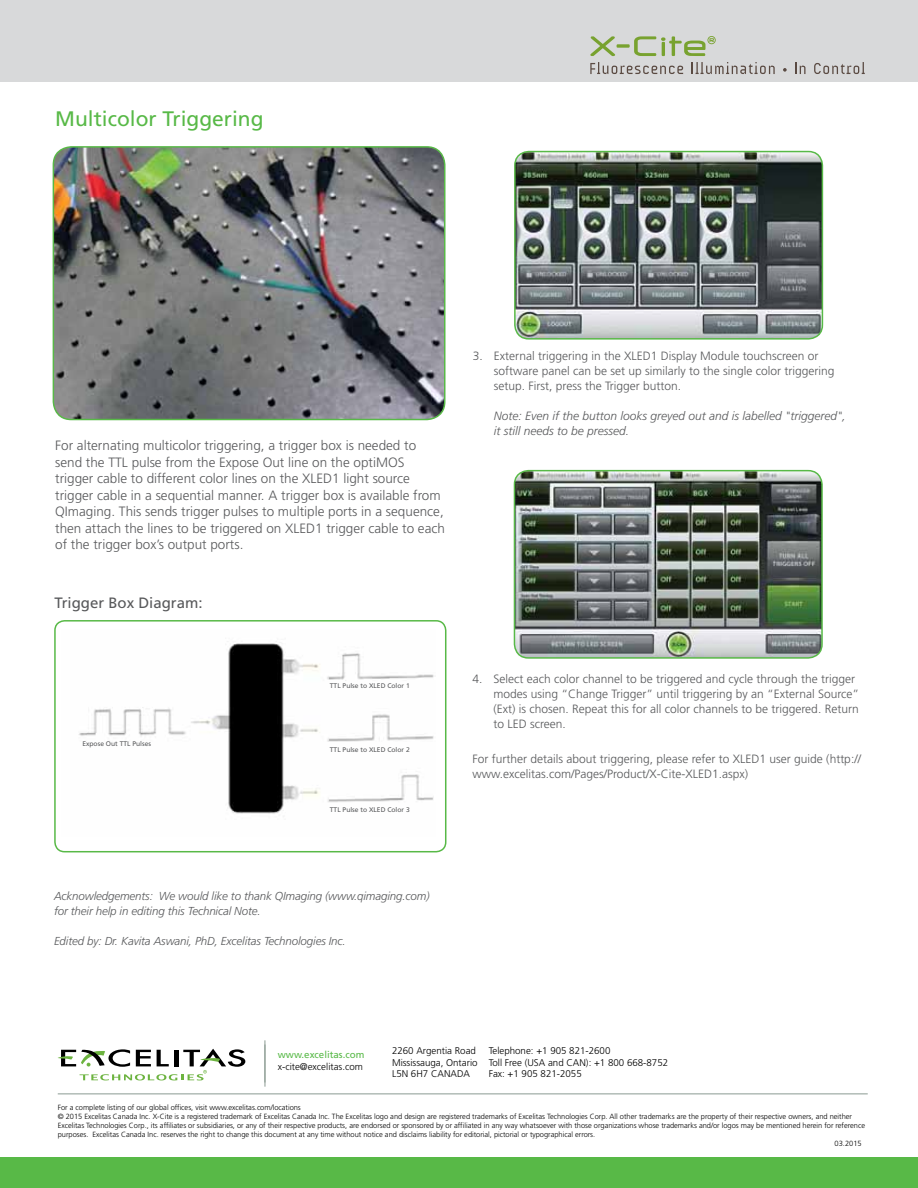
<style>
.page{position:relative;width:918px;height:1188px;background:#fff}
.page>*{position:absolute;margin:0;border:0;box-sizing:border-box;transform-origin:0 0}
.t1{font:21px "Frutiger";color:#58b947}
.t2{font:15px "Frutiger";color:#58595b}
.t3{font:300 13.5px/16.5px "Frutiger";color:#58595b}
.t4{font:300 12px/15px "Frutiger";color:#58595b}
.t5{font:italic 300 12px/15px "Frutiger";color:#58595b}
.t6{font:italic 300 11.55px/14.9px "Frutiger";letter-spacing:-.01em;color:#58595b}
.t7{font:300 9.75px/11.7px "Frutiger LT Std";color:#000}
.t8{font:9.75px "Frutiger LT Std";color:#58b947}
.t9{font:300 7.5px "Frutiger LT Std";letter-spacing:-.005em;color:#000}
.t10{font:6.75px "Frutiger";color:#58595b}
</style>
<div class="page">
<hr style="left:58px;top:1094px;width:810px;height:1px;background:#8b9b92">
<hr style="left:265px;top:1045px;width:1px;height:42px;background:#8b9b92">
<svg style="left:58px;top:1049px;width:187px;height:31px"></svg>
<hr style="left:265px;top:1040px;width:1px;height:42px;background:#8b9b92">
<div style="left:0;top:1158px;width:918px;height:30px;background:#58b947"></div>
<div style="left:0;top:0;width:918px;height:82px;background:#d8d9da"></div>
<svg style="left:590px;top:62px;width:93px;height:12px"></svg>
<svg style="left:692px;top:62px;width:83px;height:12px"></svg>
<svg style="left:783px;top:68px;width:4px;height:4px"></svg>
<svg style="left:795px;top:63px;width:10px;height:11px"></svg>
<svg style="left:814px;top:62px;width:51px;height:12px"></svg>
<svg style="left:590px;top:36px;width:126px;height:20px"></svg>
<img style="left:515px;top:152px;width:307px;height:187px">
<div style="left:514px;top:151px;width:309px;height:189px;border:2px solid #58b947;border-radius:14px"></div>
<img style="left:514px;top:471px;width:308px;height:187px">
<div style="left:514px;top:470px;width:309px;height:189px;border:2px solid #58b947;border-radius:14px"></div>
<img style="left:79px;top:641px;width:355px;height:173px">
<div style="left:54px;top:620px;width:392px;height:232px;border:2px solid #58b947;border-radius:10px"></div>
<img style="left:53px;top:147px;width:392px;height:273px">
<div style="left:53px;top:146px;width:393px;height:274px;border:2px solid #58b947;border-radius:18px"></div>
<h1 class="t1" style="left:55px;top:106px;width:210px">Multicolor Triggering</h1>
<p class="t3" style="left:55px;top:437px;width:391px">For alternating multicolor triggering, a trigger box is needed to send the TTL pulse from the Expose Out line on the optiMOS trigger cable to different color lines on the XLED1 light source trigger cable in a sequential manner. A trigger box is available from QImaging. This sends trigger pulses to multiple ports in a sequence, then attach the lines to be triggered on XLED1 trigger cable to each of the trigger box’s output ports.</p>
<h2 class="t2" style="left:55px;top:594px;width:150px">Trigger Box Diagram:</h2>
<p class="t10" style="left:82px;top:739px;width:70px">Expose Out TTL Pulses</p>
<p class="t10" style="left:330px;top:682px;width:81px">TTL Pulse to XLED Color 1</p>
<p class="t10" style="left:330px;top:745px;width:81px">TTL Pulse to XLED Color 2</p>
<p class="t10" style="left:330px;top:805px;width:81px">TTL Pulse to XLED Color 3</p>
<h3 class="t4" style="left:494px;top:349px;width:342px;text-indent:-21px">3. External triggering in the XLED1 Display Module touchscreen or software panel can be set up similarly to the single color triggering setup. First, press the Trigger button.</h3>
<h3 class="t5" style="left:494px;top:409px;width:354px">Note: Even if the button looks greyed out and is labelled "triggered", it still needs to be pressed.</h3>
<h3 class="t4" style="left:494px;top:672px;width:367px;text-indent:-21px">4. Select each color channel to be triggered and cycle through the trigger modes using “Change Trigger” until triggering by an “External Source” (Ext) is chosen. Repeat this for all color channels to be triggered. Return to LED screen.</h3>
<h3 class="t4" style="left:472px;top:751px;width:390px">For further details about triggering, please refer to XLED1 user guide (http:// www.excelitas.com/Pages/Product/X-Cite-XLED1.aspx)</h3>
<h3 class="t6" style="left:54px;top:889px;width:377px">Acknowledgements: We would like to thank QImaging (www.qimaging.com) for their help in editing this Technical Note.</h3>
<h3 class="t6" style="left:54px;top:934px;width:293px">Edited by: Dr. Kavita Aswani, PhD, Excelitas Technologies Inc.</h3>
<h3 class="t7" style="left:392px;top:1045px;width:87px">2260 Argentia Road<br>Mississauga, Ontario<br>L5N 6H7 CANADA</h3>
<h3 class="t7" style="left:489px;top:1045px;width:181px">Telephone: +1 905 821-2600<br>Toll Free (USA and CAN): +1 800 668-8752<br>Fax: +1 905 821-2055</h3>
<h3 class="t8" style="left:278px;top:1049px;width:88px">www.excelitas.com</h3>
<h3 class="t7" style="left:278px;top:1061px;width:87px">x-cite@excelitas.com</h3>
<p class="t9" style="left:58px;top:1103px;width:245px">For a complete listing of our global offices, visit www.excelitas.com/locations</p>
<p class="t9" style="left:58px;top:1112px;width:796px">© 2015 Excelitas Canada Inc. X-Cite is a registered trademark of Excelitas Canada Inc. The Excelitas logo and design are registered trademarks of Excelitas Technologies Corp. All other trademarks are the property of their respective owners, and neither</p>
<p class="t9" style="left:58px;top:1121px;width:809px">Excelitas Technologies Corp., its affiliates or subsidiaries, or any of their respective products, are endorsed or sponsored by or affiliated in any way whatsoever with those organizations whose trademarks and/or logos may be mentioned herein for reference</p>
<p class="t9" style="left:58px;top:1130px;width:539px">purposes. Excelitas Canada Inc. reserves the right to change this document at any time without notice and disclaims liability for editorial, pictorial or typographical errors.</p>
<p class="t9" style="left:835px;top:1139px;width:29px">03.2015</p>
</div>
